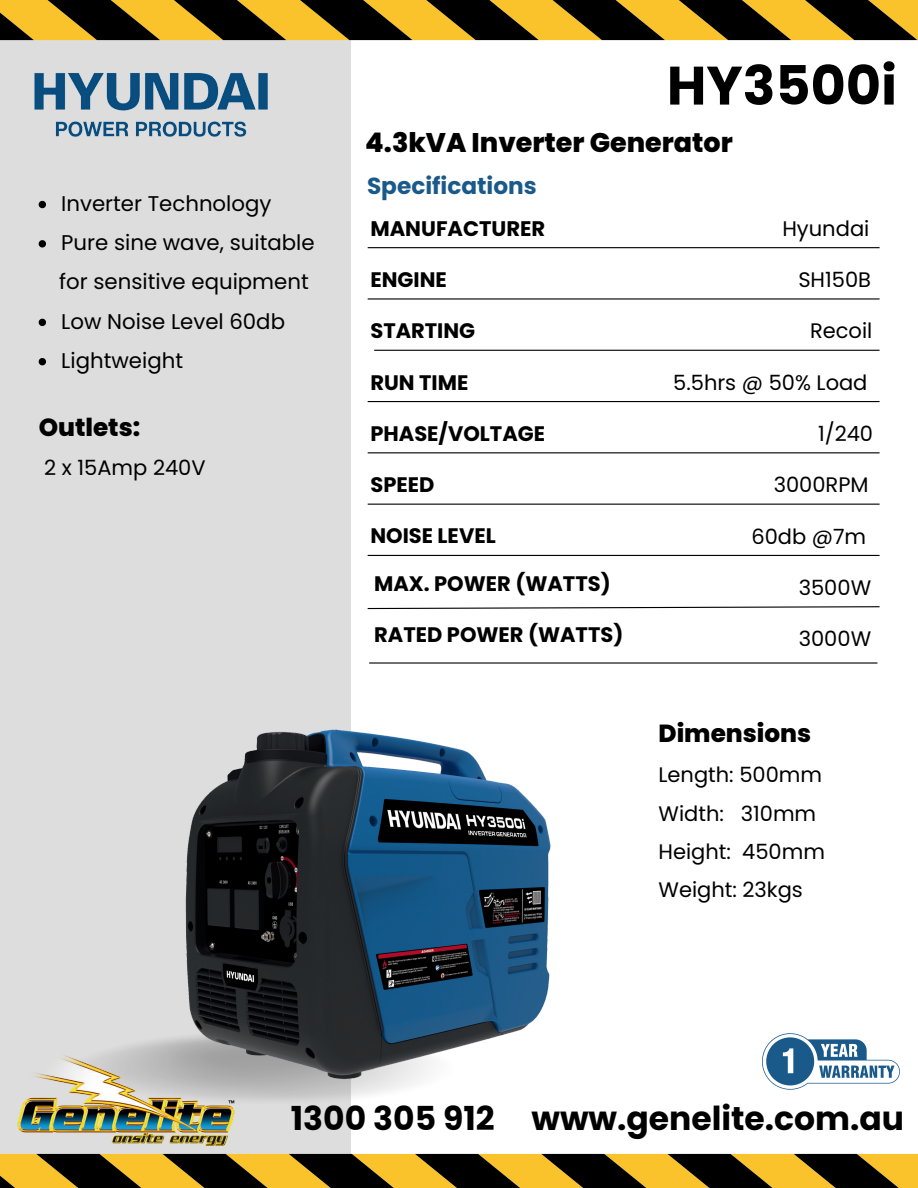
<style>
.page{position:relative;width:918px;height:1188px;background:#fff}
.page>*{position:absolute;margin:0;border:0;box-sizing:border-box;transform-origin:0 0}
.t1{font:700 54.15px "Poppins";color:#000}
.t2{font:700 33px "Poppins";color:#000}
.t3{font:800 27px "Poppins";color:#000}
.t4{font:800 24.75px "Poppins";color:#000}
.t5{font:700 23.25px "Poppins";color:#1a5a8a}
.t6{font:21.3px/39.3px "Poppins";color:#000}
.t7{font:700 21.15px "Poppins";color:#000}
.t8{font:21.15px "Poppins";color:#000}
.t9{font:21px/38.2px "Poppins";color:#000}
.t10{font:700 21px "Poppins";color:#000}
</style>
<div class="page">
<div style="left:0;top:1px;width:351px;height:1187px;background:#ddd"></div>
<img style="left:166px;top:729px;width:385px;height:372px">
<img style="left:34px;top:73px;width:234px;height:64px">
<img style="left:17px;top:1056px;width:222px;height:90px">
<hr style="left:368px;top:298px;width:512px;height:2px;background:#000">
<hr style="left:368px;top:247px;width:512px;height:1px;background:#000">
<hr style="left:374px;top:350px;width:506px;height:1px;background:#000">
<hr style="left:368px;top:452px;width:512px;height:1px;background:#000">
<hr style="left:368px;top:504px;width:512px;height:1px;background:#000">
<hr style="left:368px;top:401px;width:512px;height:1px;background:#000">
<svg style="left:0;top:0;width:918px;height:40px;background:#7e6216"></svg>
<svg style="left:0;top:1154px;width:918px;height:34px;background:#816416"></svg>
<hr style="left:368px;top:555px;width:512px;height:1px;background:#000">
<svg style="left:367px;top:606px;width:513px;height:4px"></svg>
<hr style="left:369px;top:662px;width:508px;height:2px;background:#000">
<svg style="left:762px;top:1033px;width:138px;height:57px"></svg>
<svg style="left:39px;top:201px;width:7px;height:7px"></svg>
<svg style="left:39px;top:240px;width:7px;height:8px"></svg>
<svg style="left:39px;top:319px;width:7px;height:7px"></svg>
<svg style="left:39px;top:358px;width:7px;height:7px"></svg>
<p class="t6" style="left:59px;top:184px;width:257px">Inverter Technology<br>Pure sine wave, suitable for sensitive equipment<br>Low Noise Level 60db<br>Lightweight</p>
<p class="t4" style="left:39px;top:413px;width:103px">Outlets:</p>
<p class="t9" style="left:44px;top:449px;width:163px">2 x 15Amp 240V</p>
<h1 class="t1" style="left:667px;top:54px;width:232px">HY3500i</h1>
<p class="t3" style="left:365px;top:127px;width:369px">4.3kVA Inverter Generator</p>
<p class="t5" style="left:367px;top:172px;width:171px">Specifications</p>
<p class="t7" style="left:370px;top:216px;width:176px">MANUFACTURER</p>
<p class="t8" style="left:782px;top:216px;width:89px">Hyundai</p>
<p class="t10" style="left:370px;top:267px;width:78px">ENGINE</p>
<p class="t9" style="left:798px;top:261px;width:74px">SH150B</p>
<p class="t10" style="left:370px;top:319px;width:106px">STARTING</p>
<p class="t9" style="left:810px;top:312px;width:64px">Recoil</p>
<p class="t10" style="left:370px;top:370px;width:99px">RUN TIME</p>
<p class="t9" style="left:673px;top:363px;width:196px">5.5hrs @ 50% Load</p>
<p class="t10" style="left:370px;top:421px;width:176px">PHASE/VOLTAGE</p>
<p class="t9" style="left:818px;top:415px;width:57px">1/240</p>
<p class="t10" style="left:370px;top:473px;width:65px">SPEED</p>
<p class="t9" style="left:774px;top:466px;width:96px">3000RPM</p>
<p class="t10" style="left:370px;top:524px;width:127px">NOISE LEVEL</p>
<p class="t9" style="left:751px;top:517px;width:116px">60db @7m</p>
<p class="t10" style="left:374px;top:571px;width:238px">MAX. POWER (WATTS)</p>
<p class="t9" style="left:799px;top:568px;width:74px">3500W</p>
<p class="t10" style="left:374px;top:623px;width:251px">RATED POWER (WATTS)</p>
<p class="t9" style="left:799px;top:620px;width:74px">3000W</p>
<p class="t4" style="left:659px;top:719px;width:154px">Dimensions</p>
<p class="t9" style="left:659px;top:756px;width:168px">Length: 500mm<br>Width: 310mm<br>Height: 450mm<br>Weight: 23kgs</p>
<h2 class="t2" style="left:291px;top:1099px;width:615px">1300 305 912 www.genelite.com.au</h2>
</div>
